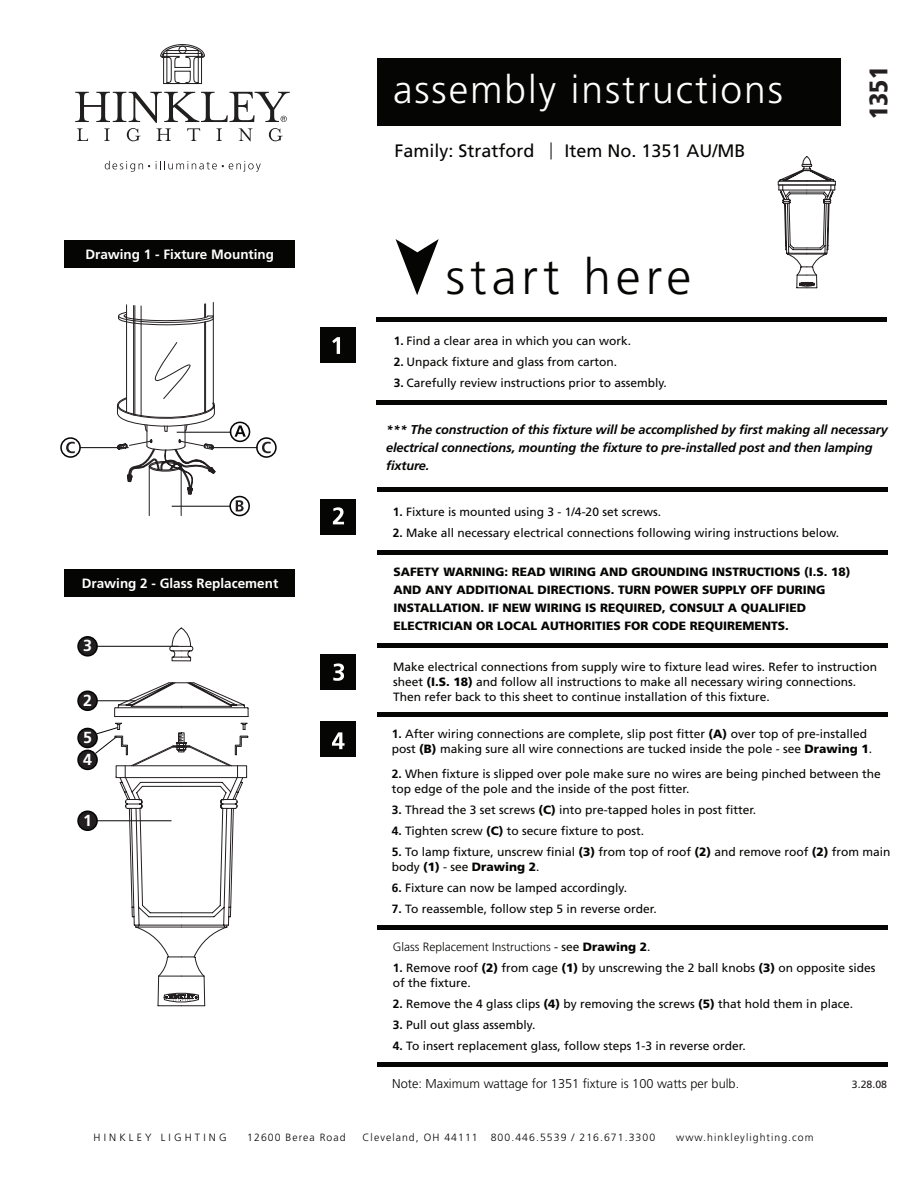
<style>
.page{position:relative;width:918px;height:1188px;background:#fff}
.page>*{position:absolute;margin:0;border:0;box-sizing:border-box;transform-origin:0 0}
.t1{font:300 49.65px "Frutiger LT Std";letter-spacing:.1em;color:#050504}
.t2{font:300 39px "Frutiger LT Std";letter-spacing:.05em;color:#fff}
.t3{font:900 condensed 25.5px "Frutiger LT Std";color:#231f20}
.t4{font:18px "Frutiger LT Std";color:#050504}
.t5{font:700 16.05px/21.9px "Frutiger LT Std";color:#fff}
.t6{font:700 13.5px "Frutiger LT Std";color:#fff}
.t7{font:italic 700 12.75px/18px "Frutiger LT Std";letter-spacing:-.01em;color:#050504}
.t8{font:300 12.75px "Frutiger LT Std";color:#050504}
.t9{font:12px/15px "Frutiger LT Std";color:#050504}
.t10{font:900 12px/18px "Frutiger LT Std";color:#050504}
.t11{font:300 12px "Frutiger LT Std";color:#050504}
.t12{font:300 10.5px "Frutiger LT Std";letter-spacing:.1em;color:#050504}
.t13{font:300 10.5px "Frutiger LT Std";letter-spacing:.3em;color:#050504}
.t14{font:10.5px "Frutiger LT Std";color:#231f20}
.s1{font-weight:700}
.s2{font-weight:900}
.s3{font-weight:400}
</style>
<div class="page">
<div style="left:377px;top:58px;width:463px;height:68px;background:#050504"></div>
<svg style="left:105px;top:161px;width:45px;height:11px"></svg>
<svg style="left:156px;top:161px;width:105px;height:11px"></svg>
<svg style="left:160px;top:44px;width:45px;height:40px"></svg>
<svg style="left:75px;top:92px;width:215px;height:49px"></svg>
<svg style="left:396px;top:239px;width:43px;height:56px"></svg>
<div style="left:321px;top:328px;width:35px;height:35px;background:#050504"></div>
<svg style="left:332px;top:337px;width:8px;height:17px"></svg>
<div style="left:321px;top:654px;width:35px;height:36px;background:#050504"></div>
<div style="left:377px;top:317px;width:510px;height:5px;background:#050504"></div>
<div style="left:377px;top:400px;width:510px;height:5px;background:#050504"></div>
<div style="left:377px;top:487px;width:510px;height:5px;background:#050504"></div>
<div style="left:377px;top:550px;width:510px;height:5px;background:#050504"></div>
<div style="left:377px;top:643px;width:510px;height:5px;background:#050504"></div>
<div style="left:377px;top:712px;width:510px;height:5px;background:#050504"></div>
<div style="left:377px;top:925px;width:510px;height:5px;background:#050504"></div>
<div style="left:377px;top:1062px;width:510px;height:5px;background:#050504"></div>
<svg style="left:551px;top:142px;width:1px;height:17px"></svg>
<svg style="left:333px;top:663px;width:11px;height:18px"></svg>
<div style="left:321px;top:499px;width:35px;height:35px;background:#050504"></div>
<div style="left:321px;top:722px;width:35px;height:35px;background:#050504"></div>
<svg style="left:332px;top:732px;width:13px;height:17px"></svg>
<svg style="left:333px;top:507px;width:11px;height:17px"></svg>
<div style="left:65px;top:240px;width:230px;height:28px;background:#050504"></div>
<div style="left:64px;top:569px;width:231px;height:28px;background:#050504"></div>
<div style="left:230px;top:422px;width:20px;height:20px;border:2px solid #050605;border-radius:50%"></div>
<svg style="left:235px;top:425px;width:11px;height:12px"></svg>
<hr style="left:177px;top:432px;width:54px;height:1px;background:#050605">
<hr style="left:172px;top:506px;width:58px;height:1px;background:#050504">
<div style="left:229px;top:496px;width:21px;height:20px;border:2px solid #050605;border-radius:50%"></div>
<svg style="left:236px;top:500px;width:8px;height:11px"></svg>
<hr style="left:208px;top:447px;width:49px;height:1px;background:#050504">
<hr style="left:80px;top:447px;width:49px;height:1px;background:#050504">
<div style="left:60px;top:437px;width:21px;height:21px;border:2px solid #050605;border-radius:50%"></div>
<svg style="left:66px;top:442px;width:9px;height:11px"></svg>
<div style="left:256px;top:437px;width:21px;height:21px;border:2px solid #050605;border-radius:50%"></div>
<svg style="left:262px;top:442px;width:9px;height:11px"></svg>
<hr style="left:126px;top:305px;width:1px;height:107px;background:#231f20">
<hr style="left:205px;top:322px;width:1px;height:91px;background:#231f20">
<hr style="left:204px;top:322px;width:1px;height:90px;background:#231f20">
<svg style="left:118px;top:304px;width:95px;height:21px"></svg>
<hr style="left:133px;top:306px;width:1px;height:109px;background:#231f20">
<hr style="left:141px;top:306px;width:1px;height:110px;background:#231f20">
<hr style="left:135px;top:306px;width:1px;height:109px;background:#231f20">
<hr style="left:213px;top:302px;width:1px;height:106px;background:#231f20">
<svg style="left:113px;top:342px;width:106px;height:174px"></svg>
<svg style="left:778px;top:156px;width:58px;height:132px"></svg>
<div style="left:78px;top:811px;width:19px;height:19px;background:#231f20;border-radius:50%"></div>
<div style="left:77px;top:811px;width:21px;height:20px;border:2px solid #050504;border-radius:50%"></div>
<div style="left:78px;top:691px;width:19px;height:19px;background:#231f20;border-radius:50%"></div>
<div style="left:77px;top:691px;width:21px;height:20px;border:2px solid #050504;border-radius:50%"></div>
<div style="left:78px;top:637px;width:19px;height:19px;background:#231f20;border-radius:50%"></div>
<div style="left:77px;top:636px;width:21px;height:21px;border:2px solid #050504;border-radius:50%"></div>
<div style="left:78px;top:728px;width:19px;height:19px;background:#231f20;border-radius:50%"></div>
<div style="left:77px;top:728px;width:21px;height:20px;border:2px solid #050504;border-radius:50%"></div>
<div style="left:78px;top:750px;width:19px;height:19px;background:#231f20;border-radius:50%"></div>
<div style="left:77px;top:750px;width:21px;height:20px;border:2px solid #050504;border-radius:50%"></div>
<svg style="left:94px;top:628px;width:155px;height:378px"></svg>
<p class="t6" style="left:85px;top:247px;width:190px">Drawing 1 - Fixture Mounting</p>
<p class="t6" style="left:82px;top:576px;width:198px">Drawing 2 - Glass Replacement</p>
<h3 class="t5" style="left:83px;top:635px;width:10px">3</h3>
<h3 class="t5" style="left:83px;top:689px;width:10px">2</h3>
<h3 class="t5" style="left:83px;top:727px;width:10px">5<br>4</h3>
<h3 class="t5" style="left:83px;top:809px;width:10px">1</h3>
<h2 class="t2" style="left:393px;top:68px;width:392px">assembly instructions</h2>
<h3 class="t4" style="left:394px;top:140px;width:142px">Family: Stratford</h3>
<h3 class="t4" style="left:564px;top:140px;width:183px">Item No. 1351 AU/MB</h3>
<h1 class="t1" style="left:446px;top:249px;width:247px">start here</h1>
<h3 class="t3" style="left:863px;top:119px;width:55px;rotate:-90deg">1351</h3>
<p class="t9" style="left:394px;top:333px;width:239px"><span class="s1">1.</span> Find a clear area in which you can work.</p>
<p class="t9" style="left:394px;top:354px;width:225px"><span class="s1">2.</span> Unpack fixture and glass from carton.</p>
<p class="t9" style="left:394px;top:375px;width:275px"><span class="s1">3.</span> Carefully review instructions prior to assembly.</p>
<p class="t7" style="left:386px;top:420px;width:503px">*** The construction of this fixture will be accomplished by first making all necessary electrical connections, mounting the fixture to pre-installed post and then lamping fixture.</p>
<p class="t9" style="left:393px;top:504px;width:270px"><span class="s1">1.</span> Fixture is mounted using 3 - 1/4-20 set screws.</p>
<p class="t9" style="left:393px;top:525px;width:448px"><span class="s1">2.</span> Make all necessary electrical connections following wiring instructions below.</p>
<p class="t10" style="left:394px;top:563px;width:459px">SAFETY WARNING: READ WIRING AND GROUNDING INSTRUCTIONS (I.S. 18)<br>AND ANY ADDITIONAL DIRECTIONS. TURN POWER SUPPLY OFF DURING INSTALLATION. IF NEW WIRING IS REQUIRED, CONSULT A QUALIFIED ELECTRICIAN OR LOCAL AUTHORITIES FOR CODE REQUIREMENTS.</p>
<p class="t9" style="left:393px;top:659px;width:486px">Make electrical connections from supply wire to fixture lead wires. Refer to instruction sheet <span class="s2">(I.S. 18)</span> and follow all instructions to make all necessary wiring connections.<br>Then refer back to this sheet to continue installation of this fixture.</p>
<p class="t9" style="left:392px;top:726px;width:482px"><span class="s1">1.</span> After wiring connections are complete, slip post fitter <span class="s2">(A)</span> over top of pre-installed post <span class="s2">(B)</span> making sure all wire connections are tucked inside the pole - see <span class="s2">Drawing 1</span>.</p>
<p class="t9" style="left:392px;top:767px;width:490px"><span class="s1">2.</span> When fixture is slipped over pole make sure no wires are being pinched between the top edge of the pole and the inside of the post fitter.</p>
<p class="t9" style="left:392px;top:803px;width:366px"><span class="s1">3.</span> Thread the 3 set screws <span class="s2">(C)</span> into pre-tapped holes in post fitter.</p>
<p class="t9" style="left:392px;top:824px;width:254px"><span class="s1">4.</span> Tighten screw <span class="s2">(C)</span> to secure fixture to post.</p>
<p class="t9" style="left:392px;top:845px;width:500px"><span class="s1">5.</span> To lamp fixture, unscrew finial <span class="s2">(3)</span> from top of roof <span class="s2">(2)</span> and remove roof <span class="s2">(2)</span> from main body <span class="s2">(1)</span> - see <span class="s2">Drawing 2</span>.</p>
<p class="t9" style="left:392px;top:881px;width:237px"><span class="s1">6.</span> Fixture can now be lamped accordingly.</p>
<p class="t9" style="left:392px;top:902px;width:266px"><span class="s1">7.</span> To reassemble, follow step 5 in reverse order.</p>
<p class="t11" style="left:393px;top:940px;width:259px">Glass Replacement Instructions <span class="s3">- see</span> <span class="s2">Drawing 2</span><span class="s3">.</span></p>
<p class="t9" style="left:393px;top:960px;width:484px"><span class="s1">1.</span> Remove roof <span class="s2">(2)</span> from cage <span class="s2">(1)</span> by unscrewing the 2 ball knobs <span class="s2">(3)</span> on opposite sides of the fixture.</p>
<p class="t9" style="left:393px;top:996px;width:462px"><span class="s1">2.</span> Remove the 4 glass clips <span class="s2">(4)</span> by removing the screws <span class="s2">(5)</span> that hold them in place.</p>
<p class="t9" style="left:393px;top:1017px;width:144px"><span class="s1">3.</span> Pull out glass assembly.</p>
<p class="t9" style="left:393px;top:1038px;width:354px"><span class="s1">4.</span> To insert replacement glass, follow steps 1-3 in reverse order.</p>
<p class="t8" style="left:392px;top:1077px;width:348px">Note: Maximum wattage for 1351 fixture is 100 watts per bulb.</p>
<p class="t14" style="left:852px;top:1079px;width:37px">3.28.08</p>
<p class="t13" style="left:94px;top:1131px;width:134px">HINKLEY LIGHTING</p>
<p class="t12" style="left:247px;top:1131px;width:100px">12600 Berea Road</p>
<p class="t12" style="left:363px;top:1131px;width:294px">Cleveland, OH 44111 800.446.5539 / 216.671.3300</p>
<p class="t12" style="left:676px;top:1131px;width:139px">www.hinkleylighting.com</p>
</div>
